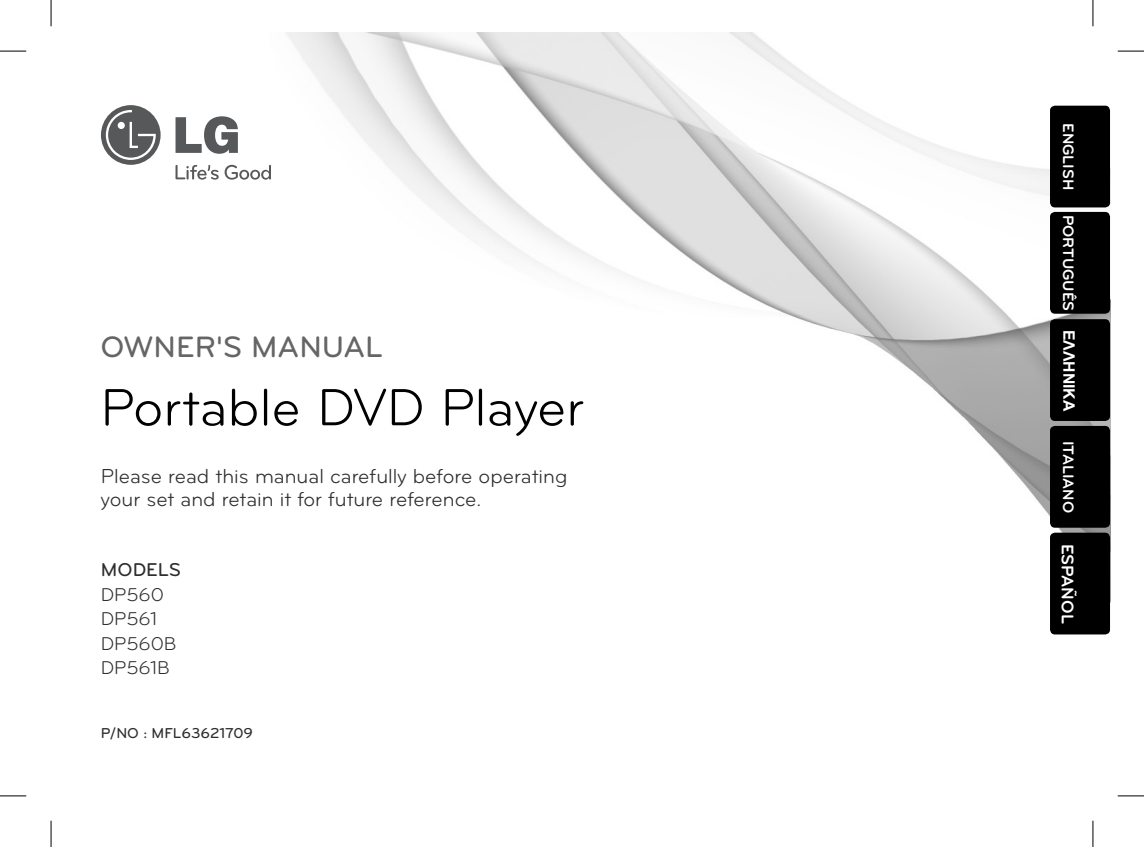
<style>
.page{position:relative;width:1144px;height:847px;background:#fff}
.page>*{position:absolute;margin:0;border:0;box-sizing:border-box;transform-origin:0 0}
.t1{font:54.25px "Bryant LG";color:#000}
.t2{font:500 30.62px "Bryant LG";color:#656565}
.t3{font:21px/22.8px "Bryant LG";color:#2d2d2d}
.t4{font:19.25px/24.5px "Bryant LG";color:#2d2d2d}
.t5{font:500 19.25px "Bryant LG";color:#2d2d2d}
.t6{font:700 17.5px "Bryant LG";color:#fff}
.t7{font:700 15.75px "Bryant LG";color:#fff}
.t8{font:500 14.88px "Bryant LG";color:#2d2d2d}
.s1{font-family:"Arial"}
</style>
<div class="page">
<img style="left:101px;top:32px;width:1009px;height:603px">
<svg style="left:175px;top:165px;width:44px;height:14px"></svg>
<svg style="left:225px;top:165px;width:46px;height:14px"></svg>
<svg style="left:176px;top:116px;width:62px;height:38px"></svg>
<div style="left:101px;top:105px;width:60px;height:60px;background:#57585a;border-radius:50%"></div>
<svg style="left:106px;top:110px;width:50px;height:50px"></svg>
<div style="left:1050px;top:106px;width:60px;height:101px;background:#000;border-radius:5px"></div>
<div style="left:1050px;top:212px;width:60px;height:101px;background:#000;border-radius:5px"></div>
<div style="left:1050px;top:319px;width:60px;height:102px;background:#000;border-radius:5px"></div>
<div style="left:1050px;top:426px;width:60px;height:101px;background:#000;border-radius:5px"></div>
<div style="left:1050px;top:532px;width:60px;height:102px;background:#000;border-radius:5px"></div>
<svg style="left:0;top:51px;width:26px;height:1px"></svg>
<svg style="left:1118px;top:51px;width:26px;height:1px"></svg>
<svg style="left:0;top:795px;width:26px;height:1px"></svg>
<svg style="left:1118px;top:795px;width:26px;height:1px"></svg>
<svg style="left:51px;top:0;width:1px;height:26px"></svg>
<svg style="left:51px;top:820px;width:1px;height:26px"></svg>
<svg style="left:1092px;top:0;width:1px;height:26px"></svg>
<svg style="left:1092px;top:820px;width:1px;height:26px"></svg>
<h2 class="t2" style="left:100px;top:335px;width:284px">OWNER'S MANUAL</h2>
<h1 class="t1" style="left:100px;top:388px;width:485px">Portable DVD Player</h1>
<p class="t3" style="left:101px;top:467px;width:468px">Please read this manual carefully before operating your set and retain it for future reference.</p>
<p class="t5" style="left:101px;top:563px;width:82px">MODELS</p>
<p class="t4" style="left:101px;top:584px;width:77px">DP560<br>DP561<br>DP560B<br>DP561B</p>
<p class="t8" style="left:101px;top:727px;width:153px">P/NO : MFL63621709</p>
<p class="t7" style="left:1074px;top:123px;width:69px;rotate:90deg">ENGLISH</p>
<p class="t7" style="left:1074px;top:214px;width:198px;rotate:90deg">PORTUGUÊS <span class="s1">EΛΛHNIKA</span></p>
<p class="t7" style="left:1074px;top:440px;width:73px;rotate:90deg">ITALIANO</p>
<p class="t6" style="left:1074px;top:543px;width:82px;rotate:90deg">ESPAÑOL</p>
</div>
